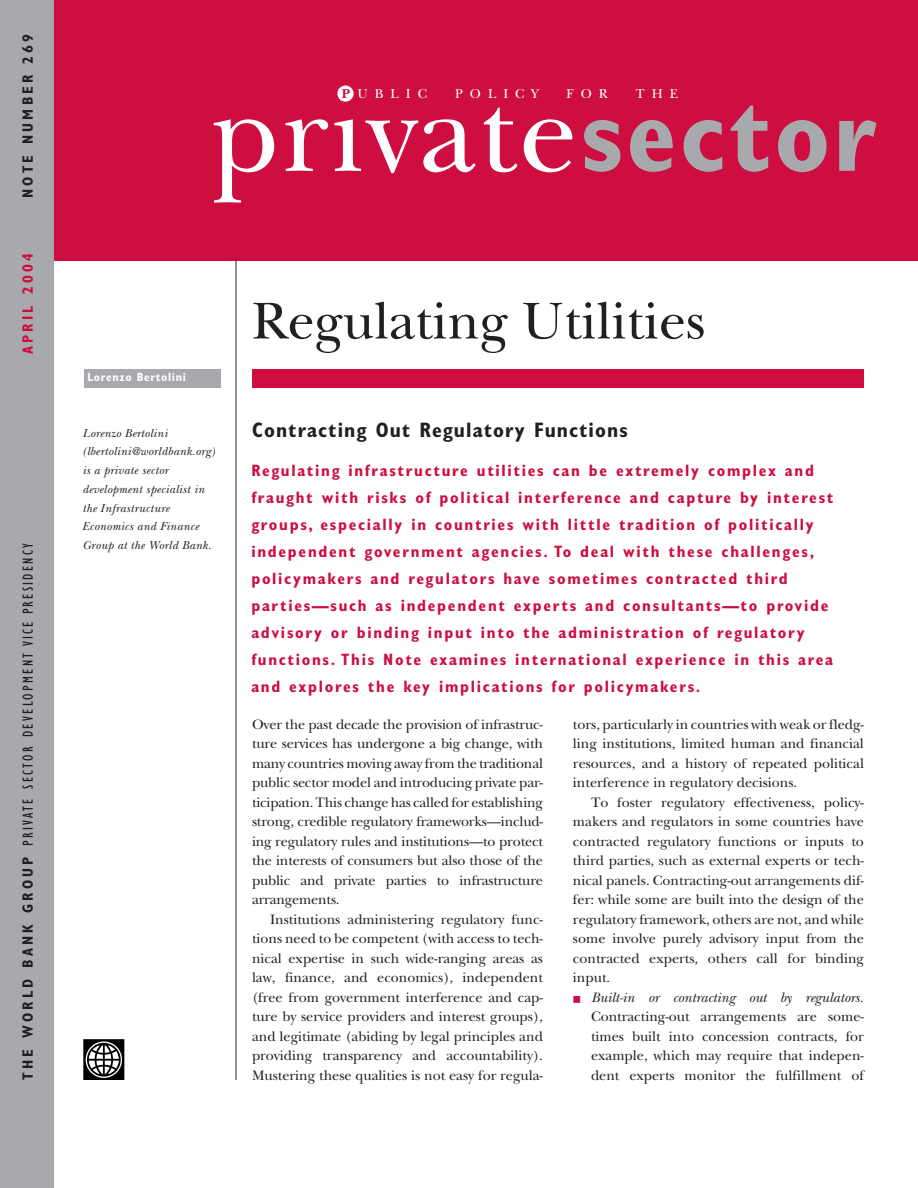
<style>
.page{position:relative;width:918px;height:1188px;background:#fff}
.page>*{position:absolute;margin:0;border:0;box-sizing:border-box;transform-origin:0 0}
.t1{font:117px "New Baskerville";letter-spacing:.025em;color:#fff}
.t2{font:54px "New Baskerville";color:#231f1f}
.t3{font:700 condensed 21px "Gill Sans";letter-spacing:.05em;color:#231f1f}
.t4{font:700 condensed 16.5px/27px "Gill Sans";letter-spacing:.105em;color:#ce0d41}
.t5{font:condensed 15px "Gill Sans";letter-spacing:.145em;color:#231f1f}
.t6{font:700 condensed 15px "Gill Sans";letter-spacing:.21em;color:#231f1f}
.t7{font:700 condensed 15px "Gill Sans";letter-spacing:.21em;color:#ce0d41}
.t8{font:14.25px/19.5px "New Baskerville";color:#231f1f;text-align:justify}
.t9{font:italic 14.25px "New Baskerville";color:#231f1f}
.t10{font:13.5px "New Baskerville";letter-spacing:.52em;color:#fff}
.t11{font:italic 12px/18.8px "New Baskerville";letter-spacing:.025em;color:#231f1f}
.t12{font:700 condensed 12px "Gill Sans";letter-spacing:.05em;color:#fff}
.s1{font-weight:700}
.s2{font-weight:700;color:#ce0d41}
.s3{font-family:"Gill Sans";font-weight:700;font-stretch:condensed;font-size:108px;color:#a7a9ac}
</style>
<div class="page">
<div style="left:39px;top:0;width:879px;height:260px;background:#ce0d41"></div>
<div style="left:0;top:0;width:54px;height:1188px;background:#a7a9ac"></div>
<div style="left:252px;top:369px;width:612px;height:18px;background:#ce0d41"></div>
<div style="left:84px;top:369px;width:137px;height:18px;background:#a7a9ac"></div>
<svg style="left:124px;top:1039px;width:1px;height:41px"></svg>
<svg style="left:83px;top:1039px;width:41px;height:41px"></svg>
<hr style="left:236px;top:260px;width:1px;height:820px;background:#231f1f">
<div style="left:337px;top:86px;width:17px;height:16px;background:#fff;border-radius:50%"></div>
<p class="t6" style="left:22px;top:198px;width:166px;rotate:-90deg">NOTE NUMBER 269</p>
<p class="t7" style="left:22px;top:354px;width:102px;rotate:-90deg">APRIL 2004</p>
<p class="t5" style="left:22px;top:1080px;width:538px;rotate:-90deg"><span class="s1">THE WORLD BANK GROUP</span> PRIVATE SECTOR DEVELOPMENT VICE PRESIDENCY</p>
<p class="t10" style="left:342px;top:89px;width:87px"><span class="s2">P</span>UBLIC</p>
<p class="t10" style="left:455px;top:89px;width:85px">POLICY</p>
<p class="t10" style="left:567px;top:89px;width:43px">FOR</p>
<p class="t10" style="left:636px;top:89px;width:44px">THE</p>
<h1 class="t1" style="left:211px;top:91px;width:667px">private<span class="s3">sector</span></h1>
<p class="t12" style="left:88px;top:373px;width:100px">Lorenzo Bertolini</p>
<h2 class="t2" style="left:252px;top:302px;width:455px">Regulating Utilities</h2>
<p class="t11" style="left:82px;top:425px;width:86px">Lorenzo Bertolini</p>
<h3 class="t3" style="left:252px;top:422px;width:377px">Contracting Out Regulatory Functions</h3>
<p class="t11" style="left:82px;top:444px;width:134px">(lbertolini@worldbank.org) is a private sector development specialist in the Infrastructure<br>Economics and Finance<br>Group at the World Bank.</p>
<p class="t4" style="left:251px;top:458px;width:584px">Regulating infrastructure utilities can be extremely complex and fraught with risks of political interference and capture by interest groups, especially in countries with little tradition of politically independent government agencies. To deal with these challenges, policymakers and regulators have sometimes contracted third parties—such as independent experts and consultants—to provide advisory or binding input into the administration of regulatory functions. This Note examines international experience in this area and explores the key implications for policymakers.</p>
<p class="t8" style="left:252px;top:716px;width:293px">Over the past decade the provision of infrastruc&shy;ture services has undergone a big change, with many countries moving away from the traditional public sector model and introducing private par&shy;ticipation. This change has called for establishing strong, credible regulatory frameworks—includ&shy;ing regulatory rules and institutions—to protect the interests of consumers but also those of the public and private parties to infrastructure arrangements.</p>
<p class="t8" style="left:252px;top:911px;width:293px;text-indent:18px">Institutions administering regulatory func&shy;tions need to be competent (with access to tech&shy;nical expertise in such wide-ranging areas as law, finance, and economics), independent (free from government interference and cap&shy;ture by service providers and interest groups), and legitimate (abiding by legal principles and providing transparency and accountability).<br>Mustering these qualities is not easy for regula-</p>
<p class="t8" style="left:573px;top:716px;width:293px">tors, particularly in countries with weak or fledg&shy;ling institutions, limited human and financial resources, and a history of repeated political interference in regulatory decisions.</p>
<p class="t8" style="left:573px;top:794px;width:293px;text-indent:18px">To foster regulatory effectiveness, policy&shy;makers and regulators in some countries have contracted regulatory functions or inputs to third parties, such as external experts or tech&shy;nical panels. Contracting-out arrangements dif&shy;fer: while some are built into the design of the regulatory framework, others are not, and while some involve purely advisory input from the contracted experts, others call for binding input.</p>
<p class="t9" style="left:591px;top:992px;width:274px">Built-in or contracting out by regulators.</p>
<p class="t8" style="left:591px;top:1009px;width:275px">Contracting-out arrangements are some&shy;times built into concession contracts, for example, which may require that indepen&shy;dent experts monitor the fulfillment of</p>
</div>
